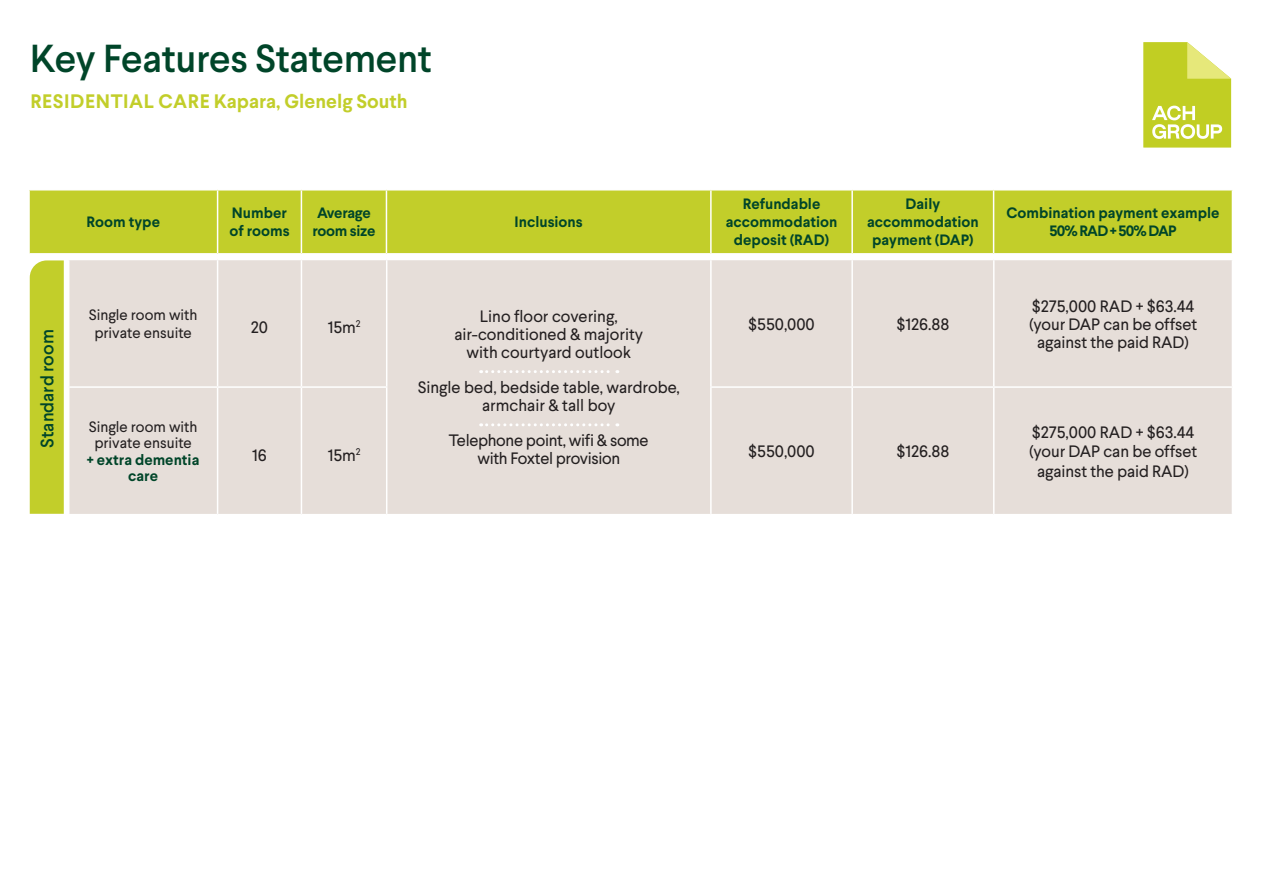
<style>
.page{position:relative;width:1263px;height:893px;background:#fff}
.page>*{position:absolute;margin:0;border:0;box-sizing:border-box;transform-origin:0 0}
.main_heading{font:500 39px "Larsseit";letter-spacing:-.01em;color:#004529}
.main_heading-2{font:700 19.5px "Larsseit";color:#c2ce2a}
.t1{font:500 18px "Larsseit";color:#004529}
.t2{font:16.5px/18px "Larsseit";color:#231f20;text-align:center}
.t3{font:16.5px/18px "Larsseit";letter-spacing:-.02em;color:#231f20;text-align:center}
.t4{font:700 15px/18px "Larsseit";color:#004529;text-align:center}
.t5{font:15px/16.5px "Larsseit";color:#231f20;text-align:center}
.t6{font:700 15px/18px "Larsseit";letter-spacing:-.02em;color:#004529;text-align:center}
.t7{font:700 15px "Larsseit";letter-spacing:-.05em;color:#004529}
.s1{font-weight:700;color:#004529}
</style>
<div class="page">
<div style="left:30px;top:191px;width:1202px;height:62px;background:#c2ce2a"></div>
<hr style="left:217px;top:191px;width:1px;height:62px;background:#fff">
<hr style="left:301px;top:191px;width:1px;height:62px;background:#fff">
<hr style="left:386px;top:191px;width:1px;height:62px;background:#fff">
<hr style="left:710px;top:191px;width:2px;height:62px;background:#fff">
<hr style="left:851px;top:191px;width:2px;height:62px;background:#fff">
<hr style="left:993px;top:191px;width:1px;height:62px;background:#fff">
<div style="left:69px;top:260px;width:1163px;height:254px;background:#e6ded9"></div>
<hr style="left:217px;top:260px;width:1px;height:126px;background:#fff">
<hr style="left:301px;top:260px;width:1px;height:126px;background:#fff">
<hr style="left:386px;top:260px;width:1px;height:126px;background:#fff">
<hr style="left:710px;top:260px;width:2px;height:126px;background:#fff">
<hr style="left:851px;top:260px;width:2px;height:126px;background:#fff">
<hr style="left:993px;top:260px;width:1px;height:126px;background:#fff">
<hr style="left:68px;top:386px;width:150px;height:2px;background:#fff">
<hr style="left:218px;top:386px;width:83px;height:2px;background:#fff">
<hr style="left:217px;top:388px;width:1px;height:126px;background:#fff">
<hr style="left:301px;top:386px;width:86px;height:2px;background:#fff">
<hr style="left:301px;top:388px;width:1px;height:126px;background:#fff">
<hr style="left:386px;top:388px;width:1px;height:126px;background:#fff">
<hr style="left:710px;top:386px;width:142px;height:2px;background:#fff">
<hr style="left:710px;top:388px;width:2px;height:126px;background:#fff">
<hr style="left:852px;top:386px;width:142px;height:2px;background:#fff">
<hr style="left:851px;top:388px;width:2px;height:126px;background:#fff">
<hr style="left:994px;top:386px;width:239px;height:2px;background:#fff">
<hr style="left:993px;top:388px;width:1px;height:126px;background:#fff">
<div style="left:30px;top:260px;width:34px;height:254px;background:#c2ce2a"></div>
<svg style="left:481px;top:370px;width:137px;height:3px"></svg>
<svg style="left:481px;top:423px;width:137px;height:3px"></svg>
<svg style="left:1143px;top:42px;width:88px;height:106px;background:#cfd851"></svg>
<p class="main_heading" style="left:30px;top:33px;width:404px">Key Features Statement</p>
<p class="main_heading-2" style="left:30px;top:89px;width:379px">RESIDENTIAL CARE Kapara, Glenelg South</p>
<p class="t4" style="left:86px;top:213px;width:75px">Room type</p>
<p class="t4" style="left:229px;top:204px;width:62px;text-align:left">Number of rooms</p>
<p class="t6" style="left:312px;top:204px;width:65px">Average room size</p>
<p class="t4" style="left:515px;top:213px;width:70px">Inclusions</p>
<p class="t4" style="left:726px;top:195px;width:113px">Refundable accommodation deposit (RAD)</p>
<p class="t4" style="left:867px;top:195px;width:113px">Daily accommodation payment (DAP)</p>
<p class="t4" style="left:1006px;top:204px;width:215px">Combination payment example</p>
<p class="t7" style="left:1049px;top:221px;width:129px">50% RAD + 50% DAP</p>
<p class="t1" style="left:36px;top:448px;width:120px;rotate:-90deg">Standard room</p>
<p class="t5" style="left:89px;top:306px;width:110px;line-height:18px">Single room with private ensuite</p>
<p class="t5" style="left:87px;top:418px;width:114px">Single room with private ensuite<br><span class="s1">+ extra dementia care</span></p>
<p class="t2" style="left:251px;top:318px;width:19px">20</p>
<p class="t2" style="left:328px;top:318px;width:34px">15m<sup>2</sup></p>
<p class="t2" style="left:454px;top:308px;width:190px">Lino floor covering, air-conditioned &amp; majority with courtyard outlook</p>
<p class="t2" style="left:418px;top:379px;width:264px">Single bed, bedside table, wardrobe, armchair &amp; tall boy</p>
<p class="t3" style="left:449px;top:432px;width:201px">Telephone point, wifi &amp; some with Foxtel provision</p>
<p class="t2" style="left:748px;top:315px;width:68px">$550,000</p>
<p class="t2" style="left:896px;top:315px;width:55px">$126.88</p>
<p class="t2" style="left:252px;top:446px;width:16px">16</p>
<p class="t2" style="left:328px;top:446px;width:34px">15m<sup>2</sup></p>
<p class="t2" style="left:748px;top:442px;width:68px">$550,000</p>
<p class="t2" style="left:896px;top:442px;width:55px">$126.88</p>
<p class="t2" style="left:1032px;top:297px;width:164px">$275,000 RAD + $63.44</p>
<p class="t2" style="left:1029px;top:315px;width:170px">(your DAP can be offset against the paid RAD)</p>
<p class="t2" style="left:1032px;top:423px;width:164px">$275,000 RAD + $63.44</p>
<p class="t2" style="left:1029px;top:442px;width:170px;line-height:19.5px">(your DAP can be offset against the paid RAD)</p>
</div>
